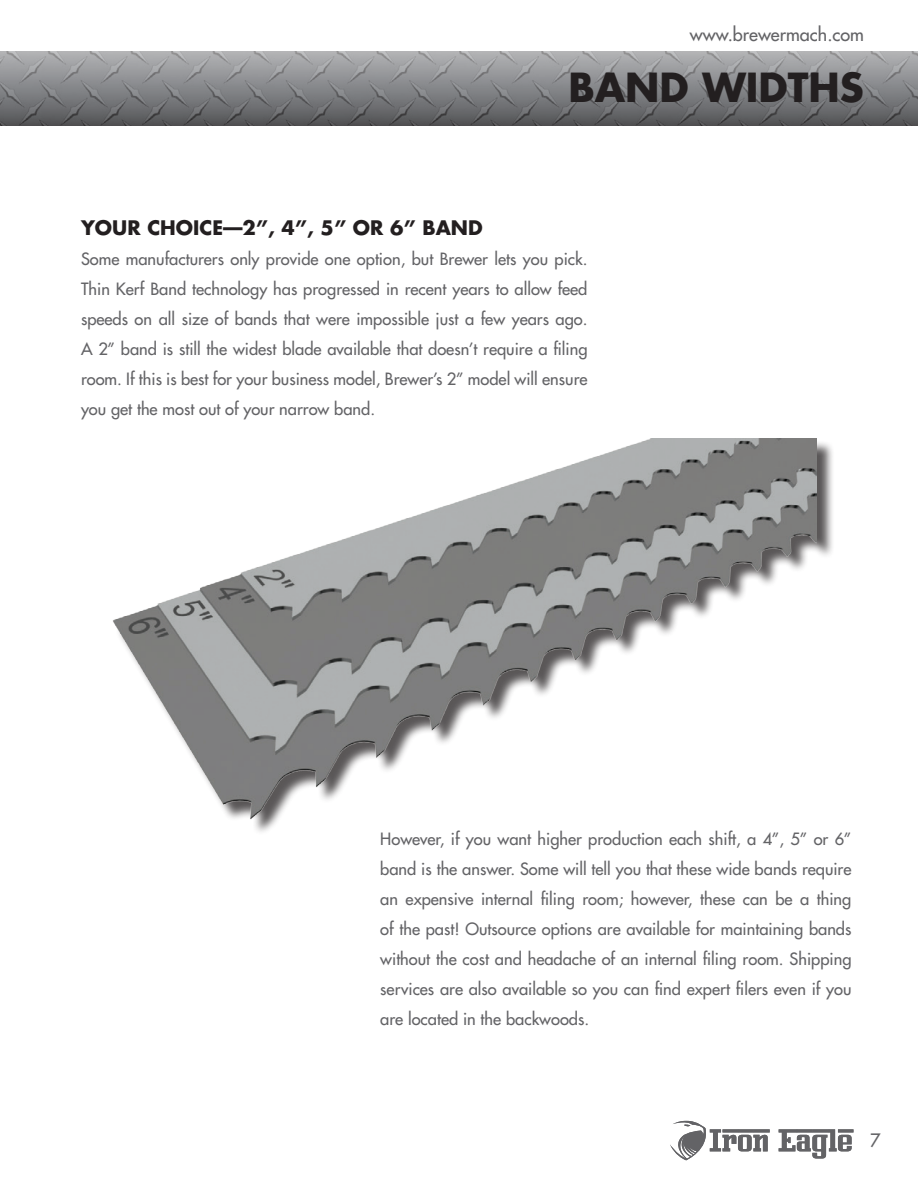
<style>
.page{position:relative;width:918px;height:1188px;background:#fff}
.page>*{position:absolute;margin:0;border:0;box-sizing:border-box;transform-origin:0 0}
.t1{font:700 39px "Futura";color:#231f20}
.t2{font:700 19.5px "Futura";color:#231f20}
.t3{font:18px "Futura";color:#636366}
.t4{font:16.5px/30px "Futura";color:#636366;text-align:justify}
</style>
<div class="page">
<img style="left:0;top:51px;width:918px;height:75px">
<svg style="left:779px;top:1129px;width:74px;height:30px"></svg>
<svg style="left:670px;top:1121px;width:100px;height:39px"></svg>
<div style="left:116px;top:440px;width:719px;height:396px;background:#231f20;opacity:.75"></div>
<img style="left:113px;top:438px;width:703px;height:389px">
<p class="t3" style="left:690px;top:23px;width:176px">www.brewermach.com</p>
<p class="t1" style="left:568px;top:60px;width:297px">BAND WIDTHS</p>
<p class="t2" style="left:81px;top:214px;width:403px">YOUR CHOICE—2”, 4”, 5” OR 6” BAND</p>
<p class="t4" style="left:81px;top:244px;width:508px">Some manufacturers only provide one option, but Brewer lets you pick.<br>Thin Kerf Band technology has progressed in recent years to allow feed speeds on all size of bands that were impossible just a few years ago.<br>A 2” band is still the widest blade available that doesn’t require a filing room. If this is best for your business model, Brewer’s 2” model will ensure you get the most out of your narrow band.</p>
<p class="t4" style="left:380px;top:824px;width:473px">However, if you want higher production each shift, a 4”, 5” or 6” band is the answer. Some will tell you that these wide bands require an expensive internal filing room; however, these can be a thing of the past! Outsource options are available for maintaining bands without the cost and headache of an internal filing room. Shipping services are also available so you can find expert filers even if you are located in the backwoods.</p>
<p class="t3" style="left:870px;top:1128px;width:12px">7</p>
</div>
